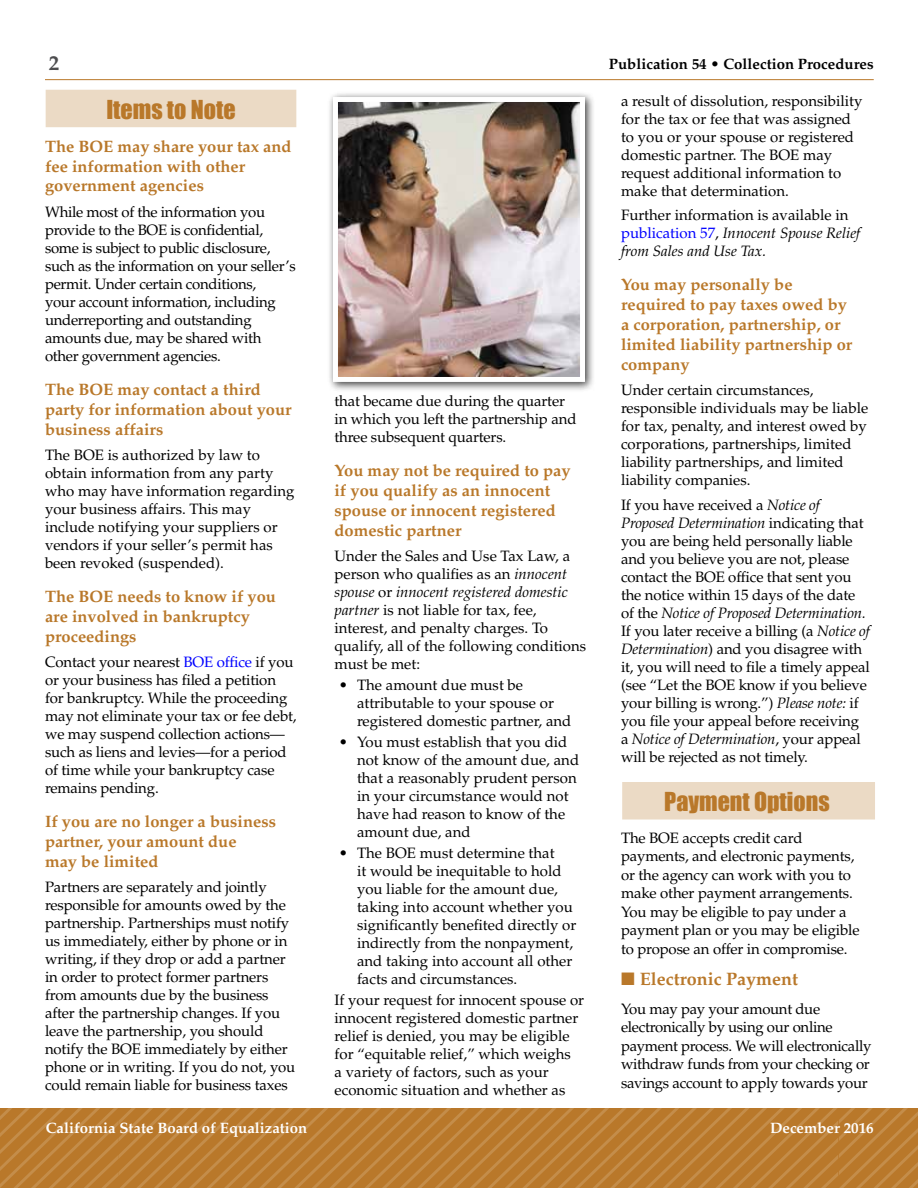
<style>
.page{position:relative;width:918px;height:1188px;background:#fff}
.page>*{position:absolute;margin:0;border:0;box-sizing:border-box;transform-origin:0 0}
.t1{font:24px "Impact";color:#b9782a}
.t2{font:700 21px "Palatino LT Std";color:#4d4d4f}
.Heading_1{font:700 18px "Palatino LT Std";color:#b9782a}
.Heading_2{font:700 16.5px/19.8px "Palatino LT Std";color:#b9782a}
.Body_Text{font:15px/18px "Palatino LT Std";letter-spacing:-.01em;color:#000}
.Hanging_Indent{font:15px/18px "Palatino LT Std";color:#000}
.Par_Before_H__Indent{font:15px/18px "Palatino LT Std";color:#000}
.Body_Text-2{font:italic 15px "Palatino LT Std";color:#000}
.t3{font:700 15px "Palatino LT Std";color:#fff}
.t4{font:700 15px "Palatino LT Std";color:#000}
.s1{color:#00f}
.s2{font-style:normal;color:#00f}
.s3{font-style:normal}
.s4{font-style:italic}
</style>
<div class="page">
<svg style="left:824px;top:1108px;width:94px;height:80px;background:#bb7c31"></svg>
<svg style="left:785px;top:1108px;width:39px;height:80px;background:#bb7c31"></svg>
<svg style="left:206px;top:1108px;width:579px;height:80px;background:#bb7c31"></svg>
<svg style="left:0;top:1108px;width:206px;height:80px;background:#bb7c31"></svg>
<hr style="left:45px;top:79px;width:829px;height:1px;background:#b9782a">
<div style="left:46px;top:90px;width:250px;height:37px;background:#ebdac5"></div>
<div style="left:622px;top:782px;width:253px;height:38px;background:#ebdac5"></div>
<div style="left:327px;top:91px;width:268px;height:301px;background:#000;opacity:.75"></div>
<img style="left:339px;top:103px;width:240px;height:273px">
<div style="left:333px;top:97px;width:252px;height:285px;border:5px solid #fff"></div>
<p class="t2" style="left:49px;top:51px;width:12px">2</p>
<p class="t4" style="left:609px;top:55px;width:266px">Publication 54 • Collection Procedures</p>
<h3 class="t1" style="left:106px;top:91px;width:131px">Items to Note</h3>
<p class="Heading_2" style="left:45px;top:137px;width:248px">The BOE may share your tax and fee information with other government agencies</p>
<p class="Body_Text" style="left:45px;top:203px;width:252px">While most of the information you provide to the BOE is confidential, some is subject to public disclosure, such as the information on your seller’s permit. Under certain conditions,<br>your account information, including underreporting and outstanding amounts due, may be shared with other government agencies.</p>
<p class="Heading_2" style="left:45px;top:380px;width:248px">The BOE may contact a third party for information about your business affairs</p>
<p class="Body_Text" style="left:45px;top:446px;width:251px">The BOE is authorized by law to obtain information from any party who may have information regarding your business affairs. This may include notifying your suppliers or vendors if your seller’s permit has been revoked (suspended).</p>
<p class="Heading_2" style="left:45px;top:587px;width:232px">The BOE needs to know if you are involved in bankruptcy proceedings</p>
<p class="Body_Text" style="left:45px;top:653px;width:253px">Contact your nearest <span class="s1">BOE office</span> if you or your business has filed a petition for bankruptcy. While the proceeding may not eliminate your tax or fee debt, we may suspend collection actions— such as liens and levies—for a period of time while your bankruptcy case remains pending.</p>
<p class="Heading_2" style="left:45px;top:812px;width:233px">If you are no longer a business partner, your amount due<br>may be limited</p>
<p class="Body_Text" style="left:45px;top:879px;width:252px">Partners are separately and jointly responsible for amounts owed by the partnership. Partnerships must notify us immediately, either by phone or in writing, if they drop or add a partner in order to protect former partners from amounts due by the business after the partnership changes. If you leave the partnership, you should notify the BOE immediately by either phone or in writing. If you do not, you could remain liable for business taxes</p>
<p class="Body_Text" style="left:621px;top:92px;width:243px">a result of dissolution, responsibility for the tax or fee that was assigned to you or your spouse or registered domestic partner. The BOE may request additional information to make that determination.</p>
<p class="Body_Text" style="left:621px;top:206px;width:229px">Further information is available in</p>
<p class="Body_Text-2" style="left:621px;top:225px;width:241px"><span class="s2">publication 57</span><span class="s3">,</span> Innocent Spouse Relief</p>
<p class="Body_Text-2" style="left:621px;top:243px;width:147px">from Sales and Use Tax.</p>
<p class="Heading_2" style="left:621px;top:275px;width:233px">You may personally be required to pay taxes owed by a corporation, partnership, or limited liability partnership or company</p>
<p class="Body_Text" style="left:621px;top:381px;width:249px">Under certain circumstances, responsible individuals may be liable for tax, penalty, and interest owed by corporations, partnerships, limited liability partnerships, and limited liability companies.</p>
<p class="Body_Text" style="left:621px;top:496px;width:250px">If you have received a <span class="s4">Notice of Proposed Determination</span> indicating that you are being held personally liable and you believe you are not, please contact the BOE office that sent you the notice within 15 days of the date of the <span class="s4">Notice of Proposed Determination.<br></span>If you later receive a billing (a <span class="s4">Notice of Determination</span>) and you disagree with it, you will need to file a timely appeal (see “Let the BOE know if you believe your billing is wrong.”) <span class="s4">Please note:</span> if you file your appeal before receiving a <span class="s4">Notice of Determination</span>, your appeal will be rejected as not timely.</p>
<h3 class="t1" style="left:664px;top:783px;width:167px">Payment Options</h3>
<p class="Body_Text" style="left:621px;top:829px;width:240px;line-height:18.5px">The BOE accepts credit card payments, and electronic payments, or the agency can work with you to make other payment arrangements.<br>You may be eligible to pay under a payment plan or you may be eligible to propose an offer in compromise.</p>
<p class="Heading_1" style="left:621px;top:968px;width:179px">■ Electronic Payment</p>
<p class="Body_Text" style="left:621px;top:1000px;width:252px;line-height:18.5px">You may pay your amount due electronically by using our online payment process. We will electronically withdraw funds from your checking or savings account to apply towards your</p>
<p class="Body_Text" style="left:334px;top:393px;width:244px">that became due during the quarter in which you left the partnership and three subsequent quarters.</p>
<p class="Heading_2" style="left:334px;top:461px;width:238px">You may not be required to pay if you qualify as an innocent spouse or innocent registered domestic partner</p>
<p class="Par_Before_H__Indent" style="left:334px;top:547px;width:237px">Under the Sales and Use Tax Law, a person who qualifies as an <span class="s4">innocent</span></p>
<p class="Par_Before_H__Indent" style="left:334px;top:583px;width:253px"><span class="s4">spouse</span> or <span class="s4">innocent registered domestic partner</span> is not liable for tax, fee, interest, and penalty charges. To qualify, all of the following conditions must be met:</p>
<p class="Hanging_Indent" style="left:357px;top:676px;width:216px;text-indent:-18px">• The amount due must be attributable to your spouse or registered domestic partner, and</p>
<p class="Hanging_Indent" style="left:357px;top:733px;width:224px;text-indent:-18px">• You must establish that you did not know of the amount due, and that a reasonably prudent person in your circumstance would not have had reason to know of the amount due, and</p>
<p class="Hanging_Indent" style="left:357px;top:844px;width:221px;text-indent:-18px">• The BOE must determine that<br>it would be inequitable to hold you liable for the amount due, taking into account whether you significantly benefited directly or indirectly from the nonpayment, and taking into account all other facts and circumstances.</p>
<p class="Body_Text" style="left:334px;top:991px;width:251px">If your request for innocent spouse or innocent registered domestic partner relief is denied, you may be eligible for “equitable relief,” which weighs<br>a variety of factors, such as your economic situation and whether as</p>
<p class="t3" style="left:46px;top:1119px;width:263px">California State Board of Equalization</p>
<p class="t3" style="left:770px;top:1119px;width:105px">December 2016</p>
</div>
